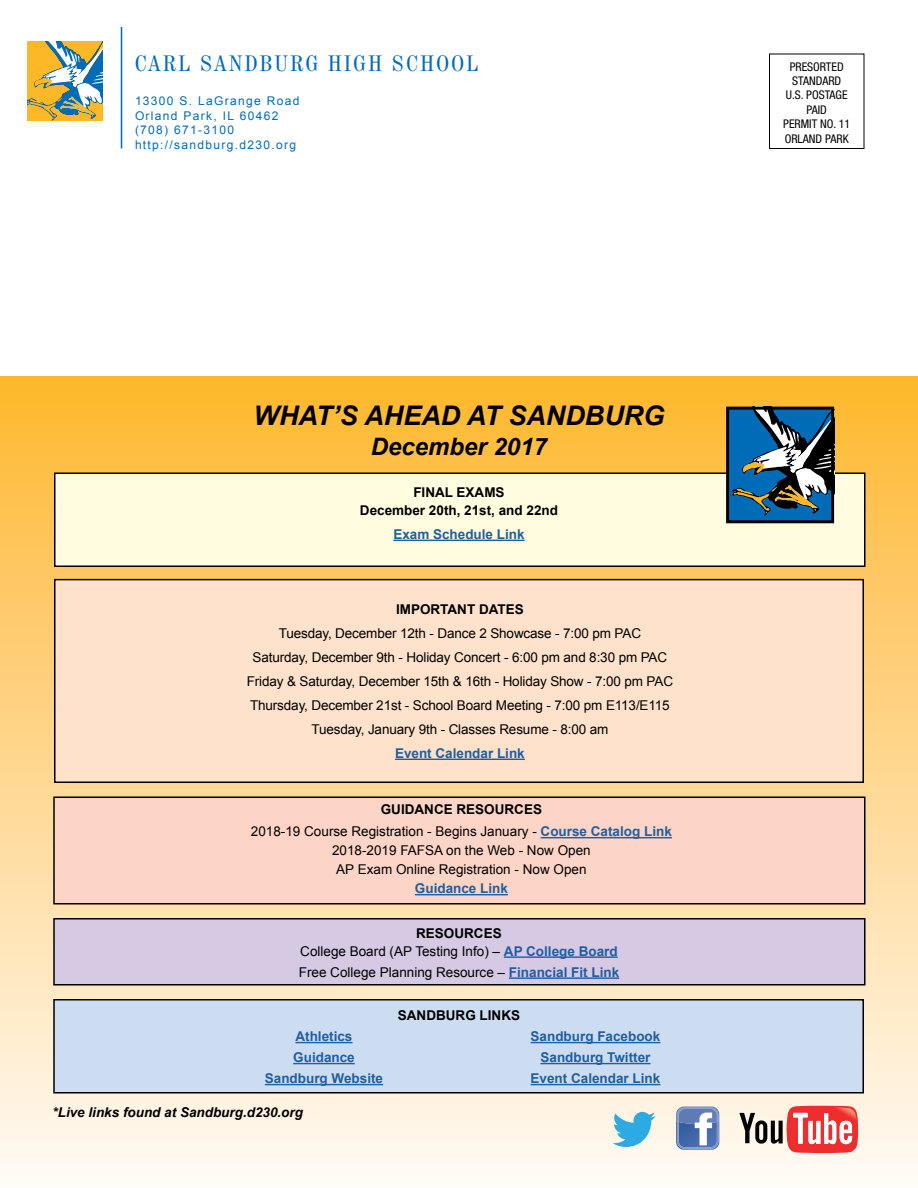
<style>
.page{position:relative;width:918px;height:1188px;background:#fff}
.page>*{position:absolute;margin:0;border:0;box-sizing:border-box;transform-origin:0 0}
.t1{font:italic 700 27px "Arial";color:#000}
.t2{font:italic 700 24px "Arial";color:#000}
.t3{font:condensed 22.2px "Century 725 BT";letter-spacing:.11em;color:#006bb6}
.t4{font:13.5px/24px "Arial";letter-spacing:-.01em;color:#000;text-align:center}
.t5{font:700 13.5px "Arial";color:#215e9e}
.t6{font:700 13.5px/18px "Arial";color:#000;text-align:center}
.t7{font:italic 700 13.5px "Arial";color:#000}
.t8{font:12px/14.7px "Arial";letter-spacing:.11em;color:#006bb6}
.t9{font:condensed 12px/14.4px "Helvetica Neue";color:#000;text-align:center}
.s1{font-weight:700}
.s2{font-weight:700;color:#215e9e}
</style>
<div class="page">
<div style="left:0;top:377px;width:918px;height:811px;background:linear-gradient(to bottom,#feb730,#fffaf6)"></div>
<div style="left:769px;top:54px;width:95px;height:95px;border:1px solid #000"></div>
<svg style="left:27px;top:41px;width:75px;height:80px;background:#baaf72"></svg>
<hr style="left:121px;top:27px;width:1px;height:121px;background:#006bb6">
<div style="left:55px;top:473px;width:810px;height:93px;background:#fffcdf"></div>
<div style="left:54px;top:472px;width:812px;height:95px;border:2px solid #000"></div>
<div style="left:55px;top:580px;width:808px;height:202px;background:#fee2cc"></div>
<div style="left:54px;top:579px;width:810px;height:204px;border:2px solid #000"></div>
<div style="left:54px;top:797px;width:811px;height:107px;background:#fcd5c7"></div>
<div style="left:53px;top:796px;width:813px;height:108px;border:2px solid #000"></div>
<div style="left:54px;top:919px;width:811px;height:66px;background:#d6c9e3"></div>
<div style="left:53px;top:918px;width:813px;height:68px;border:2px solid #000"></div>
<div style="left:54px;top:1000px;width:809px;height:93px;background:#ccddf2"></div>
<div style="left:53px;top:999px;width:811px;height:95px;border:2px solid #000"></div>
<svg style="left:739px;top:1106px;width:119px;height:47px;background:#dd8b87"></svg>
<svg style="left:676px;top:1107px;width:43px;height:43px;background:#7c94c2"></svg>
<svg style="left:612px;top:1112px;width:44px;height:35px;background:#82c9e3"></svg>
<hr style="left:393px;top:540px;width:132px;height:1px;background:#215e9e">
<hr style="left:395px;top:759px;width:130px;height:1px;background:#215e9e">
<hr style="left:541px;top:837px;width:131px;height:1px;background:#215e9e">
<hr style="left:415px;top:894px;width:93px;height:1px;background:#215e9e">
<hr style="left:504px;top:956px;width:114px;height:2px;background:#215e9e">
<hr style="left:509px;top:977px;width:110px;height:2px;background:#215e9e">
<hr style="left:295px;top:1042px;width:58px;height:1px;background:#215e9e">
<hr style="left:531px;top:1042px;width:129px;height:1px;background:#215e9e">
<hr style="left:293px;top:1063px;width:62px;height:1px;background:#215e9e">
<hr style="left:541px;top:1063px;width:109px;height:1px;background:#215e9e">
<hr style="left:265px;top:1084px;width:118px;height:1px;background:#215e9e">
<hr style="left:531px;top:1084px;width:129px;height:1px;background:#215e9e">
<div style="left:727px;top:408px;width:106px;height:114px;background:#006bb6"></div>
<svg style="left:732px;top:406px;width:102px;height:110px"></svg>
<div style="left:726px;top:407px;width:108px;height:116px;border:3px solid #000"></div>
<h3 class="t3" style="left:135px;top:50px;width:345px">CARL SANDBURG HIGH SCHOOL</h3>
<p class="t8" style="left:135px;top:94px;width:166px">13300 S. LaGrange Road<br>Orland Park, IL 60462 (708) 671-3100 http://sandburg.d230.org</p>
<h1 class="t1" style="left:254px;top:398px;width:412px">WHAT’S AHEAD AT SANDBURG</h1>
<h2 class="t2" style="left:371px;top:431px;width:178px">December 2017</h2>
<p class="t6" style="left:360px;top:484px;width:200px">FINAL EXAMS<br>December 20th, 21st, and 22nd</p>
<p class="t5" style="left:393px;top:525px;width:133px">Exam Schedule Link</p>
<p class="t6" style="left:396px;top:601px;width:129px">IMPORTANT DATES</p>
<p class="t4" style="left:247px;top:621px;width:428px">Tuesday, December 12th - Dance 2 Showcase - 7:00 pm PAC<br>Saturday, December 9th - Holiday Concert - 6:00 pm and 8:30 pm PAC Friday &amp; Saturday, December 15th &amp; 16th - Holiday Show - 7:00 pm PAC Thursday, December 21st - School Board Meeting - 7:00 pm E113/E115<br>Tuesday, January 9th - Classes Resume - 8:00 am</p>
<p class="t5" style="left:395px;top:744px;width:131px">Event Calendar Link</p>
<p class="t4" style="left:251px;top:798px;width:422px;line-height:22.5px"><span class="s1">GUIDANCE RESOURCES<br></span>2018-19 Course Registration - Begins January - <span class="s2">Course Catalog Link</span></p>
<p class="t4" style="left:332px;top:841px;width:260px;line-height:18.8px">2018-2019 FAFSA on the Web - Now Open<br>AP Exam Online Registration - Now Open</p>
<p class="t5" style="left:415px;top:880px;width:95px">Guidance Link</p>
<p class="t4" style="left:300px;top:924px;width:319px;line-height:18px"><span class="s1">RESOURCES<br></span>College Board (AP Testing Info) – <span class="s2">AP College Board</span></p>
<p class="t4" style="left:299px;top:960px;width:322px">Free College Planning Resource – <span class="s2">Financial Fit Link</span></p>
<p class="t6" style="left:398px;top:1007px;width:124px">SANDBURG LINKS</p>
<p class="t5" style="left:295px;top:1028px;width:59px">Athletics</p>
<p class="t5" style="left:531px;top:1028px;width:131px">Sandburg Facebook</p>
<p class="t5" style="left:293px;top:1049px;width:63px">Guidance</p>
<p class="t5" style="left:541px;top:1049px;width:111px">Sandburg Twitter</p>
<p class="t5" style="left:265px;top:1070px;width:120px">Sandburg Website</p>
<p class="t5" style="left:531px;top:1070px;width:131px">Event Calendar Link</p>
<p class="t7" style="left:52px;top:1104px;width:252px">*Live links found at Sandburg.d230.org</p>
<p class="t9" style="left:783px;top:59px;width:69px">PRESORTED<br>STANDARD<br>U.S. POSTAGE<br>PAID<br>PERMIT NO. 11<br>ORLAND PARK</p>
</div>
